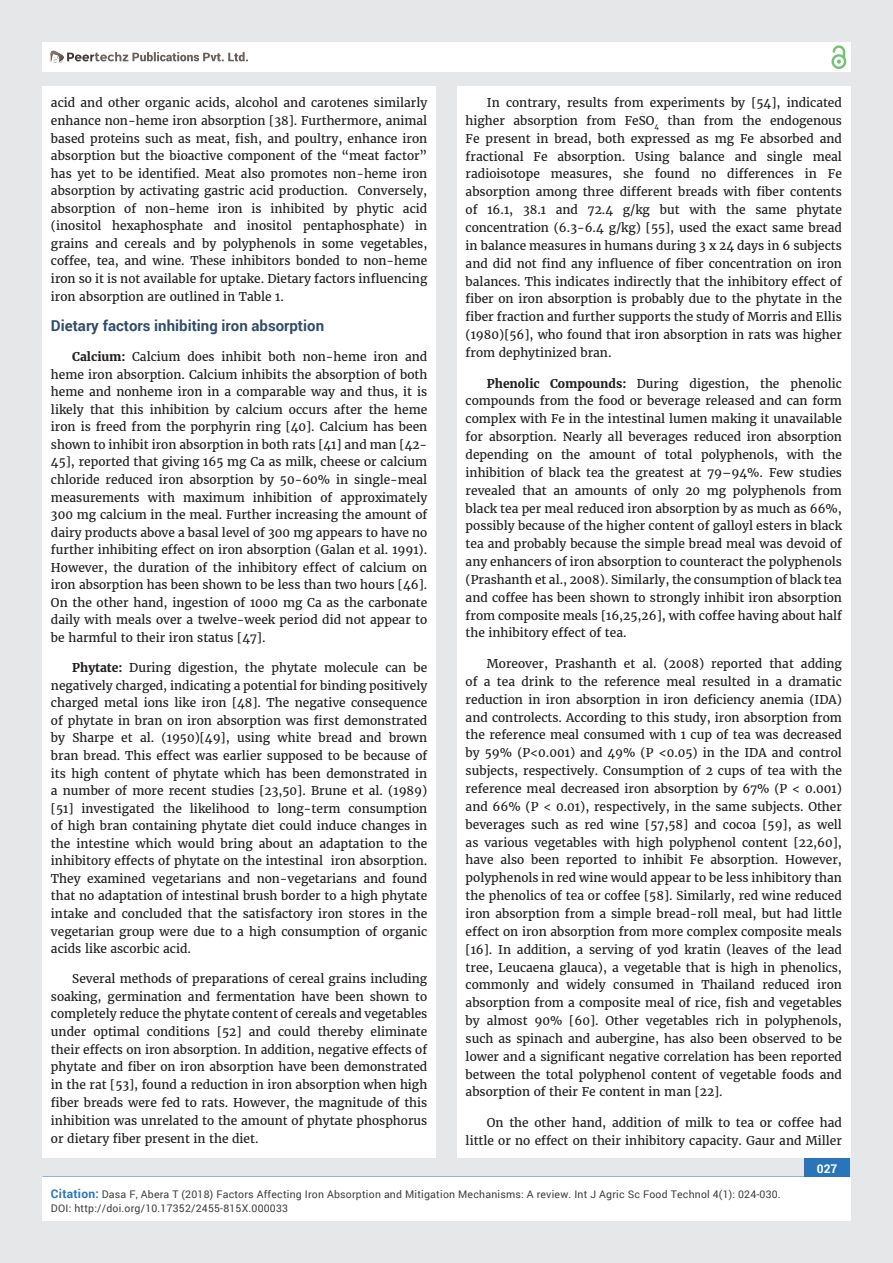
<style>
.page{position:relative;width:893px;height:1263px;background:#e6e7e9}
.page>*{position:absolute;margin:0;border:0;box-sizing:border-box;transform-origin:0 0}
.t1{font:700 15px "Roboto";color:#2f4d6a}
.t2{font:12px/17.9px "Merriweather";color:#231f20;text-align:justify}
.t3{font:700 12px "Roboto";color:#fff}
.t4{font:10.5px/13.5px "Roboto";letter-spacing:.02em;color:#3e3e3f}
.s1{font-weight:700}
.s2{font-weight:700;font-size:12px;color:#2a75ba}
</style>
<div class="page">
<div style="left:42px;top:43px;width:808px;height:29px;background:#fff"></div>
<div style="left:831px;top:54px;width:15px;height:15px;border:2px solid #72c272;border-radius:50%"></div>
<svg style="left:831px;top:45px;width:15px;height:19px"></svg>
<div style="left:804px;top:1157px;width:46px;height:43px;background:#2a75ba"></div>
<svg style="left:49px;top:50px;width:199px;height:14px"></svg>
<div style="left:42px;top:1177px;width:809px;height:43px;background:#fff"></div>
<div style="left:42px;top:87px;width:394px;height:1071px;background:#fff"></div>
<div style="left:457px;top:87px;width:393px;height:1071px;background:#fff"></div>
<p class="t2" style="left:51px;top:94px;width:378px">acid and other organic acids, alcohol and carotenes similarly enhance non-heme iron absorption [38]. Furthermore, animal based proteins such as meat, fish, and poultry, enhance iron absorption but the bioactive component of the “meat factor” has yet to be identified. Meat also promotes non-heme iron absorption by activating gastric acid production. Conversely, absorption of non-heme iron is inhibited by phytic acid (inositol hexaphosphate and inositol pentaphosphate) in grains and cereals and by polyphenols in some vegetables, coffee, tea, and wine. These inhibitors bonded to non-heme iron so it is not available for uptake. Dietary factors influencing iron absorption are outlined in Table 1.</p>
<p class="t1" style="left:51px;top:315px;width:275px">Dietary factors inhibiting iron absorption</p>
<p class="t2" style="left:51px;top:348px;width:378px;text-indent:21px"><span class="s1">Calcium:</span> Calcium does inhibit both non-heme iron and heme iron absorption. Calcium inhibits the absorption of both heme and nonheme iron in a comparable way and thus, it is likely that this inhibition by calcium occurs after the heme iron is freed from the porphyrin ring [40]. Calcium has been shown to inhibit iron absorption in both rats [41] and man [42- 45], reported that giving 165 mg Ca as milk, cheese or calcium chloride reduced iron absorption by 50-60% in single-meal measurements with maximum inhibition of approximately 300 mg calcium in the meal. Further increasing the amount of dairy products above a basal level of 300 mg appears to have no further inhibiting effect on iron absorption (Galan et al. 1991).<br>However, the duration of the inhibitory effect of calcium on iron absorption has been shown to be less than two hours [46].<br>On the other hand, ingestion of 1000 mg Ca as the carbonate daily with meals over a twelve-week period did not appear to be harmful to their iron status [47].</p>
<p class="t2" style="left:51px;top:659px;width:378px;text-indent:21px"><span class="s1">Phytate:</span> During digestion, the phytate molecule can be negatively charged, indicating a potential for binding positively charged metal ions like iron [48]. The negative consequence of phytate in bran on iron absorption was first demonstrated by Sharpe et al. (1950)[49], using white bread and brown bran bread. This effect was earlier supposed to be because of its high content of phytate which has been demonstrated in a number of more recent studies [23,50]. Brune et al. (1989) [51] investigated the likelihood to long-term consumption of high bran containing phytate diet could induce changes in the intestine which would bring about an adaptation to the inhibitory effects of phytate on the intestinal iron absorption.<br>They examined vegetarians and non-vegetarians and found that no adaptation of intestinal brush border to a high phytate intake and concluded that the satisfactory iron stores in the vegetarian group were due to a high consumption of organic acids like ascorbic acid.</p>
<p class="t2" style="left:51px;top:970px;width:378px;text-indent:21px">Several methods of preparations of cereal grains including soaking, germination and fermentation have been shown to completely reduce the phytate content of cereals and vegetables under optimal conditions [52] and could thereby eliminate their effects on iron absorption. In addition, negative effects of phytate and fiber on iron absorption have been demonstrated in the rat [53], found a reduction in iron absorption when high fiber breads were fed to rats. However, the magnitude of this inhibition was unrelated to the amount of phytate phosphorus or dietary fiber present in the diet.</p>
<p class="t2" style="left:466px;top:94px;width:378px;text-indent:21px">In contrary, results from experiments by [54], indicated higher absorption from FeSO<sub>4</sub> than from the endogenous Fe present in bread, both expressed as mg Fe absorbed and fractional Fe absorption. Using balance and single meal radioisotope measures, she found no differences in Fe absorption among three different breads with fiber contents of 16.1, 38.1 and 72.4 g/kg but with the same phytate concentration (6.3-6.4 g/kg) [55], used the exact same bread in balance measures in humans during 3 x 24 days in 6 subjects and did not find any influence of fiber concentration on iron balances. This indicates indirectly that the inhibitory effect of fiber on iron absorption is probably due to the phytate in the fiber fraction and further supports the study of Morris and Ellis (1980)[56], who found that iron absorption in rats was higher from dephytinized bran.</p>
<p class="t2" style="left:466px;top:374px;width:378px;text-indent:21px"><span class="s1">Phenolic Compounds:</span> During digestion, the phenolic compounds from the food or beverage released and can form complex with Fe in the intestinal lumen making it unavailable for absorption. Nearly all beverages reduced iron absorption depending on the amount of total polyphenols, with the inhibition of black tea the greatest at 79–94%. Few studies revealed that an amounts of only 20 mg polyphenols from black tea per meal reduced iron absorption by as much as 66%, possibly because of the higher content of galloyl esters in black tea and probably because the simple bread meal was devoid of any enhancers of iron absorption to counteract the polyphenols (Prashanth et al., 2008). Similarly, the consumption of black tea and coffee has been shown to strongly inhibit iron absorption from composite meals [16,25,26], with coffee having about half the inhibitory effect of tea.</p>
<p class="t2" style="left:466px;top:655px;width:378px;text-indent:21px">Moreover, Prashanth et al. (2008) reported that adding of a tea drink to the reference meal resulted in a dramatic reduction in iron absorption in iron deficiency anemia (IDA) and controlects. According to this study, iron absorption from the reference meal consumed with 1 cup of tea was decreased by 59% (P&lt;0.001) and 49% (P &lt;0.05) in the IDA and control subjects, respectively. Consumption of 2 cups of tea with the reference meal decreased iron absorption by 67% (P &lt; 0.001) and 66% (P &lt; 0.01), respectively, in the same subjects. Other beverages such as red wine [57,58] and cocoa [59], as well as various vegetables with high polyphenol content [22,60], have also been reported to inhibit Fe absorption. However, polyphenols in red wine would appear to be less inhibitory than the phenolics of tea or coffee [58]. Similarly, red wine reduced iron absorption from a simple bread-roll meal, but had little effect on iron absorption from more complex composite meals [16]. In addition, a serving of yod kratin (leaves of the lead tree, Leucaena glauca), a vegetable that is high in phenolics, commonly and widely consumed in Thailand reduced iron absorption from a composite meal of rice, fish and vegetables by almost 90% [60]. Other vegetables rich in polyphenols, such as spinach and aubergine, has also been observed to be lower and a significant negative correlation has been reported between the total polyphenol content of vegetable foods and absorption of their Fe content in man [22].</p>
<p class="t2" style="left:466px;top:1114px;width:378px;text-align:right">On the other hand, addition of milk to tea or coffee had little or no effect on their inhibitory capacity. Gaur and Miller</p>
<p class="t3" style="left:817px;top:1161px;width:22px">027</p>
<p class="t4" style="left:51px;top:1188px;width:731px"><span class="s2">Citation:</span> Dasa F, Abera T (2018) Factors Affecting Iron Absorption and Mitigation Mechanisms: A review. Int J Agric Sc Food Technol 4(1): 024-030.<br>DOI: http://doi.org/10.17352/2455-815X.000033</p>
</div>
